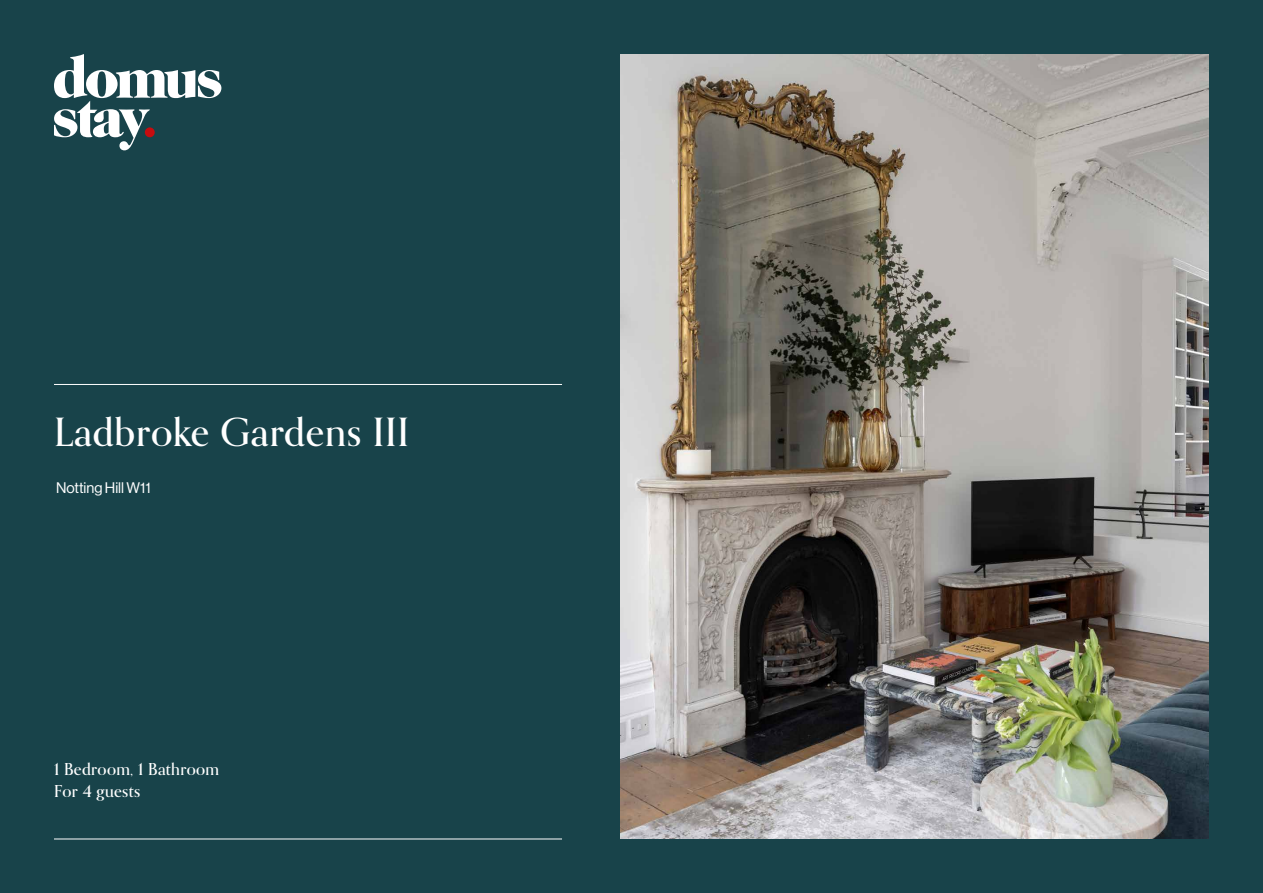
<style>
.page{position:relative;width:1263px;height:893px;background:#18434a}
.page>*{position:absolute;margin:0;border:0;box-sizing:border-box;transform-origin:0 0}
.t1{font:500 39px "Orpheus Pro";letter-spacing:.02em;color:#fff}
.t2{font:500 16.5px/22.5px "Orpheus Pro";letter-spacing:.02em;color:#fff}
.t3{font:15px "N Haas Grotesk DS Pro 55 Rg";color:#fff}
</style>
<div class="page">
<img style="left:621px;top:55px;width:588px;height:784px">
<hr style="left:54px;top:839px;width:508px;height:1px;background:#fff">
<hr style="left:54px;top:384px;width:508px;height:1px;background:#fff">
<svg style="left:54px;top:54px;width:167px;height:96px"></svg>
<div style="left:145px;top:127px;width:10px;height:10px;background:#c70c0f;border-radius:50%"></div>
<h1 class="t1" style="left:54px;top:408px;width:357px">Ladbroke Gardens III</h1>
<p class="t3" style="left:56px;top:479px;width:96px">Notting Hill W11</p>
<p class="t2" style="left:54px;top:758px;width:167px">1 Bedroom, 1 Bathroom<br>For 4 guests</p>
</div>
